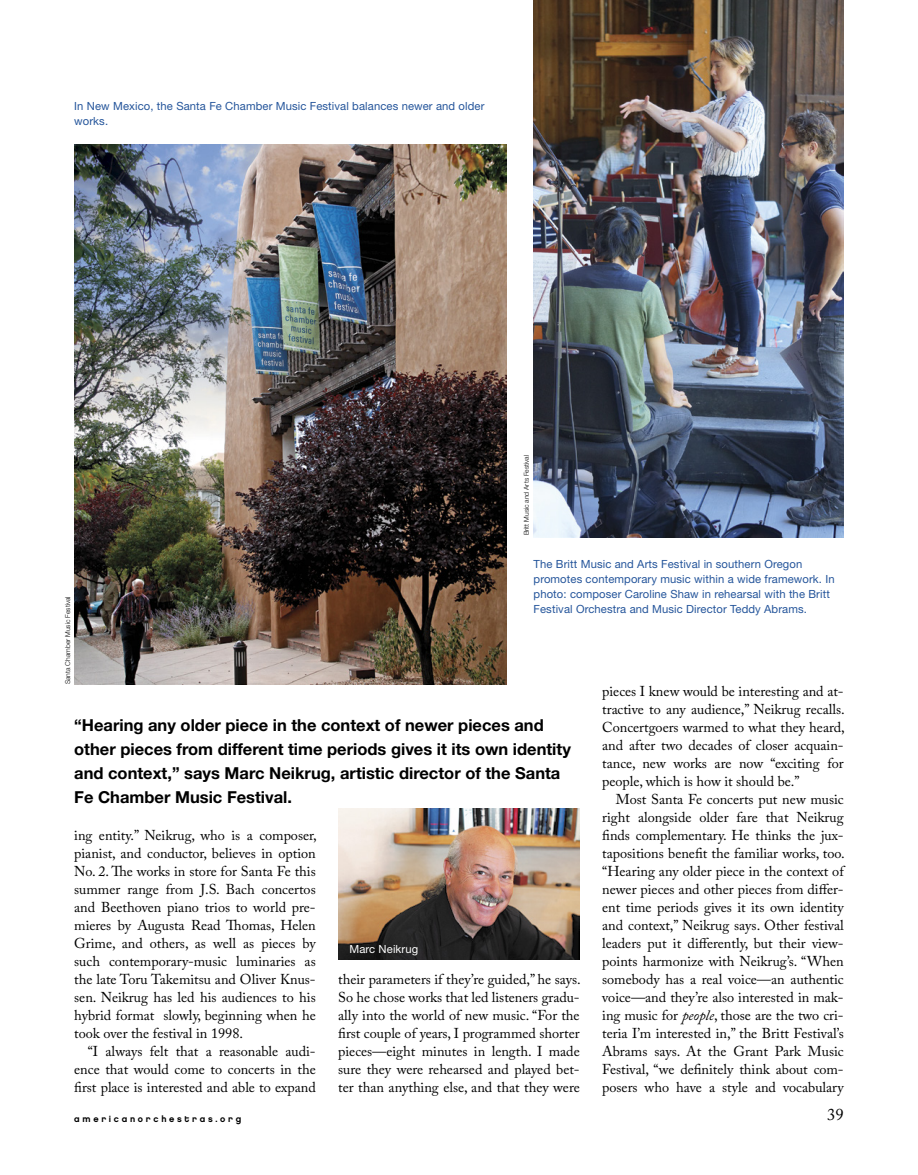
<style>
.page{position:relative;width:918px;height:1175px;background:#fff}
.page>*{position:absolute;margin:0;border:0;box-sizing:border-box;transform-origin:0 0}
.feature_callout{font:700 16.5px/24px "Helvetica Neue";color:#000}
.t1{font:16.5px "Adobe Caslon Pro";color:#000}
.feat_body{font:14.25px/18px "Adobe Caslon Pro";color:#000;text-align:justify}
.feat_body_-_no_inden{font:14.25px/18px "Adobe Caslon Pro";color:#000;text-align:justify}
.t2{font:11.25px/15px "Helvetica Neue";letter-spacing:.01em;color:#25559b}
.caption_knockout{font:11.25px "Helvetica Neue";letter-spacing:.01em;color:#fff}
.t3{font:9px "Chalet New York Nineteen Eighty";letter-spacing:.3em;color:#000}
.credit{font:300 6.75px "Helvetica Neue";color:#000}
.s1{font-style:italic}
</style>
<div class="page">
<img style="left:534px;top:0;width:310px;height:538px">
<img style="left:74px;top:144px;width:432px;height:540px">
<img style="left:338px;top:808px;width:242px;height:151px">
<p class="t2" style="left:74px;top:98px;width:412px">In New Mexico, the Santa Fe Chamber Music Festival balances newer and older works.</p>
<p class="credit" style="left:522px;top:535px;width:82px;rotate:-90deg">Britt Music and Arts Festival</p>
<p class="t2" style="left:534px;top:556px;width:303px">The Britt Music and Arts Festival in southern Oregon promotes contemporary music within a wide framework. In photo: composer Caroline Shaw in rehearsal with the Britt Festival Orchestra and Music Director Teddy Abrams.</p>
<p class="credit" style="left:64px;top:684px;width:89px;rotate:-90deg">Santa Chamber Music Festival</p>
<p class="feat_body" style="left:602px;top:682px;width:244px">pieces I knew would be interesting and at&shy;tractive to any audience,” Neikrug recalls.<br>Concertgoers warmed to what they heard, and after two decades of closer acquain&shy;tance, new works are now “exciting for people, which is how it should be.”</p>
<p class="feat_body" style="left:602px;top:790px;width:244px;text-indent:14px">Most Santa Fe concerts put new music right alongside older fare that Neikrug finds complementary. He thinks the jux&shy;tapositions benefit the familiar works, too. “Hearing any older piece in the context of newer pieces and other pieces from differ&shy;ent time periods gives it its own identity and context,” Neikrug says. Other festival leaders put it differently, but their view&shy;points harmonize with Neikrug’s. “When somebody has a real voice—an authentic voice—and they’re also interested in mak&shy;ing music for <span class="s1">people</span>, those are the two cri&shy;teria I’m interested in,” the Britt Festival’s Abrams says. At the Grant Park Music Festival, “we definitely think about com&shy;posers who have a style and vocabulary</p>
<p class="feature_callout" style="left:74px;top:712px;width:498px">“Hearing any older piece in the context of newer pieces and other pieces from different time periods gives it its own identity and context,” says Marc Neikrug, artistic director of the Santa Fe Chamber Music Festival.</p>
<p class="feat_body_-_no_inden" style="left:74px;top:826px;width:244px">ing entity.” Neikrug, who is a composer, pianist, and conductor, believes in option No. 2. The works in store for Santa Fe this summer range from J.S. Bach concertos and Beethoven piano trios to world pre&shy;mieres by Augusta Read Thomas, Helen Grime, and others, as well as pieces by such contemporary-music luminaries as the late Toru Takemitsu and Oliver Knus&shy;sen. Neikrug has led his audiences to his hybrid format slowly, beginning when he took over the festival in 1998.</p>
<p class="feat_body" style="left:74px;top:1042px;width:243px;text-indent:14px">“I always felt that a reasonable audi&shy;ence that would come to concerts in the first place is interested and able to expand</p>
<p class="caption_knockout" style="left:350px;top:942px;width:70px">Marc Neikrug</p>
<p class="feat_body" style="left:338px;top:970px;width:244px">their parameters if they’re guided,” he says.<br>So he chose works that led listeners gradu&shy;ally into the world of new music. “For the first couple of years, I programmed shorter pieces—eight minutes in length. I made sure they were rehearsed and played bet&shy;ter than anything else, and that they were</p>
<p class="t3" style="left:74px;top:1113px;width:169px">americanorchestras.org</p>
<p class="t1" style="left:827px;top:1104px;width:18px">39</p>
</div>
